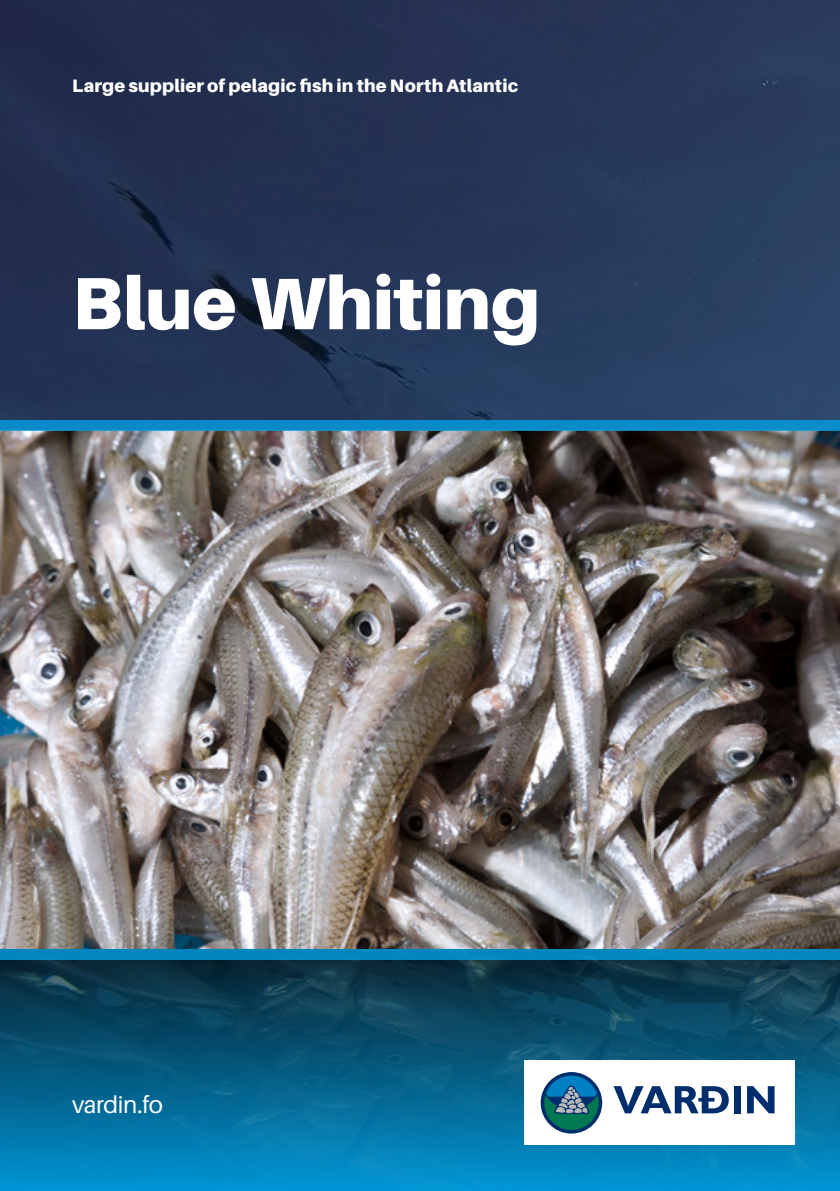
<style>
.page{position:relative;width:840px;height:1191px;background:#fff}
.page>*{position:absolute;margin:0;border:0;box-sizing:border-box;transform-origin:0 0}
.t1{font:900 74px "Aileron";letter-spacing:-.005em;color:#fff}
.t2{font:24px "Aileron";letter-spacing:-.02em;color:#fff}
.t3{font:900 18px "Aileron";letter-spacing:.01em;color:#fff}
</style>
<div class="page">
<img style="left:0;top:0;width:839px;height:420px">
<svg style="left:0;top:959px;width:839px;height:232px;background:#075e83"></svg>
<img style="left:0;top:430px;width:839px;height:518px">
<div style="left:0;top:420px;width:839px;height:10px;background:#078ac8"></div>
<div style="left:0;top:948px;width:839px;height:11px;background:#0286bf"></div>
<div style="left:524px;top:1060px;width:270px;height:84px;background:#fff"></div>
<svg style="left:540px;top:1072px;width:62px;height:61px"></svg>
<svg style="left:544px;top:1075px;width:54px;height:55px;background:#2d7a8f"></svg>
<div style="left:733px;top:1086px;width:7px;height:27px;background:#002e6d"></div>
<svg style="left:747px;top:1086px;width:27px;height:27px"></svg>
<svg style="left:613px;top:1086px;width:115px;height:27px"></svg>
<p class="t3" style="left:72px;top:76px;width:447px">Large supplier of pelagic fish in the North Atlantic</p>
<p class="t1" style="left:72px;top:260px;width:469px">Blue Whiting</p>
<p class="t2" style="left:72px;top:1091px;width:92px">vardin.fo</p>
</div>
